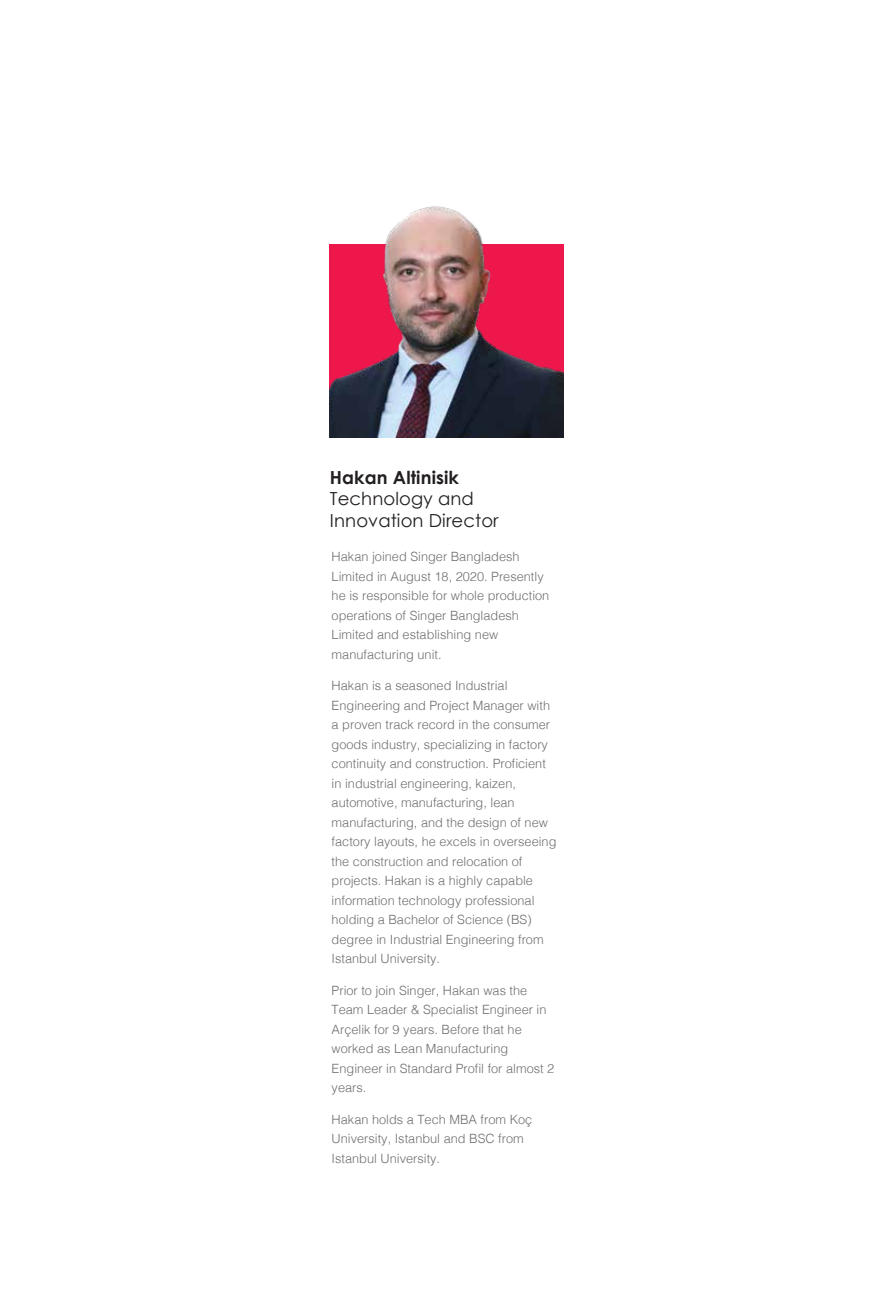
<style>
.page{position:relative;width:894px;height:1296px;background:#fff}
.page>*{position:absolute;margin:0;border:0;box-sizing:border-box;transform-origin:0 0}
.t1{font:18px/21.6px "Century Gothic";letter-spacing:.005em;color:#231f20}
.t2{font:700 18px "Century Gothic";letter-spacing:.005em;color:#231f20}
.t3{font:300 12.75px/19.5px "Helvetica";color:#6d6e71}
</style>
<div class="page">
<img style="left:330px;top:206px;width:233px;height:232px">
<h1 class="t2" style="left:330px;top:463px;width:130px">Hakan Altinisik</h1>
<h1 class="t1" style="left:330px;top:488px;width:170px">Technology and<br>Innovation Director</h1>
<p class="t3" style="left:331px;top:546px;width:219px">Hakan joined Singer Bangladesh<br>Limited in August 18, 2020. Presently he is responsible for whole production operations of Singer Bangladesh<br>Limited and establishing new manufacturing unit.</p>
<p class="t3" style="left:331px;top:675px;width:226px">Hakan is a seasoned Industrial Engineering and Project Manager with a proven track record in the consumer goods industry, specializing in factory continuity and construction. Proficient in industrial engineering, kaizen, automotive, manufacturing, lean manufacturing, and the design of new factory layouts, he excels in overseeing the construction and relocation of projects. Hakan is a highly capable information technology professional holding a Bachelor of Science (BS) degree in Industrial Engineering from Istanbul University.</p>
<p class="t3" style="left:331px;top:980px;width:224px">Prior to join Singer, Hakan was the<br>Team Leader &amp; Specialist Engineer in<br>Arçelik for 9 years. Before that he worked as Lean Manufacturing<br>Engineer in Standard Profil for almost 2 years.</p>
<p class="t3" style="left:331px;top:1109px;width:202px">Hakan holds a Tech MBA from Koç<br>University, Istanbul and BSC from<br>Istanbul University.</p>
</div>
